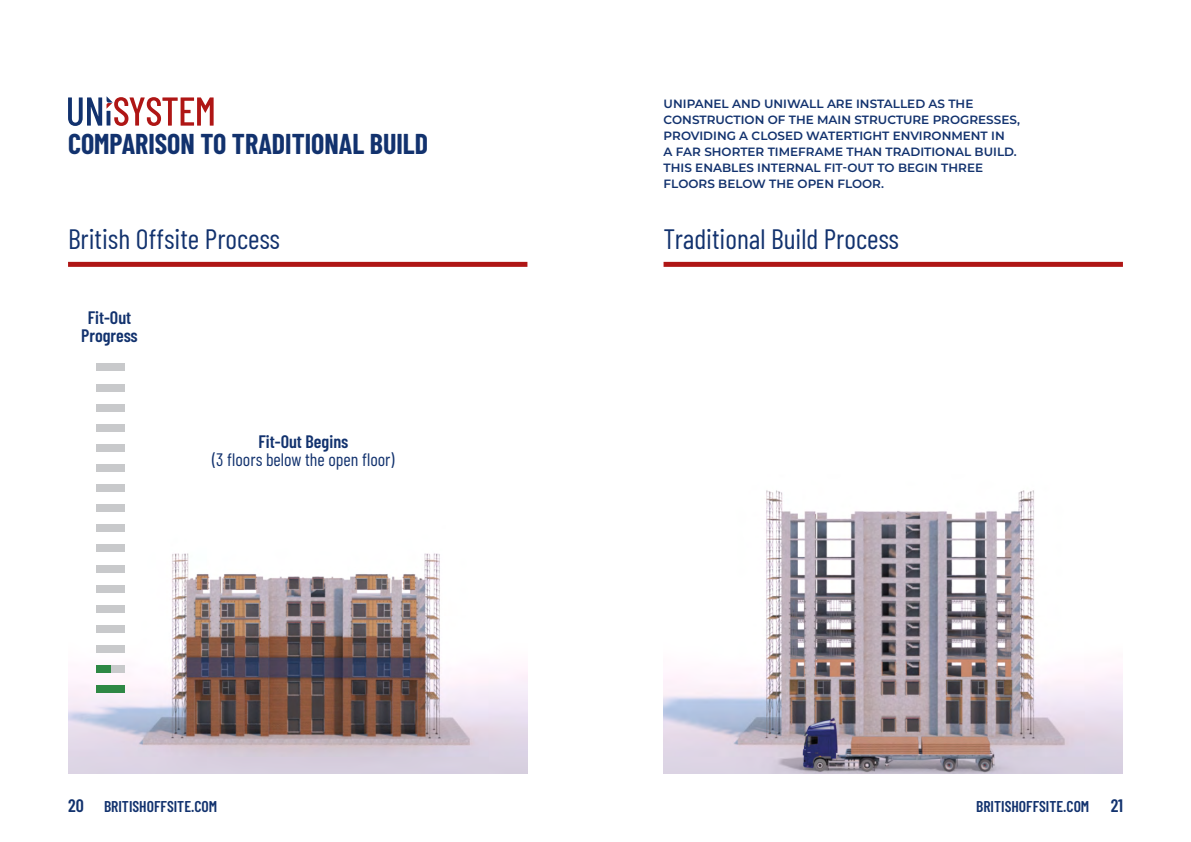
<style>
.page{position:relative;width:1191px;height:842px;background:#fff}
.page>*{position:absolute;margin:0;border:0;box-sizing:border-box;transform-origin:0 0}
.t1{font:28px "Barlow Condensed";color:#12326e}
.t2{font:700 28px "Barlow Condensed";color:#12326e}
.t3{font:600 18px/18px "Barlow Condensed";color:#12326e;text-align:center}
.t4{font:18px "Barlow Condensed";color:#12326e}
.t5{font:600 15.6px "Barlow Condensed";color:#12326e}
.t6{font:600 12px/16px "Montserrat";color:#12326e}
.s1{font-size:18px}
</style>
<div class="page">
<img style="left:68px;top:391px;width:459px;height:383px">
<img style="left:663px;top:490px;width:460px;height:284px">
<svg style="left:68px;top:96px;width:146px;height:30px"></svg>
<div style="left:68px;top:262px;width:459px;height:5px;background:#af1615"></div>
<div style="left:663px;top:262px;width:460px;height:5px;background:#af1615"></div>
<div style="left:96px;top:424px;width:29px;height:8px;background:#c8c9cb"></div>
<div style="left:96px;top:363px;width:29px;height:8px;background:#c8c9cb"></div>
<div style="left:96px;top:504px;width:29px;height:8px;background:#c8c9cb"></div>
<div style="left:96px;top:585px;width:29px;height:8px;background:#c8c9cb"></div>
<div style="left:96px;top:444px;width:29px;height:8px;background:#c8c9cb"></div>
<div style="left:96px;top:384px;width:29px;height:7px;background:#c8c9cb"></div>
<div style="left:96px;top:524px;width:29px;height:8px;background:#c8c9cb"></div>
<div style="left:96px;top:605px;width:29px;height:8px;background:#c8c9cb"></div>
<div style="left:96px;top:464px;width:29px;height:8px;background:#c8c9cb"></div>
<div style="left:96px;top:404px;width:29px;height:8px;background:#c8c9cb"></div>
<div style="left:96px;top:544px;width:29px;height:8px;background:#c8c9cb"></div>
<div style="left:96px;top:625px;width:29px;height:8px;background:#c8c9cb"></div>
<div style="left:96px;top:484px;width:29px;height:8px;background:#c8c9cb"></div>
<div style="left:96px;top:565px;width:29px;height:7px;background:#c8c9cb"></div>
<div style="left:96px;top:645px;width:29px;height:8px;background:#c8c9cb"></div>
<div style="left:96px;top:665px;width:29px;height:8px;background:#c8c9cb"></div>
<div style="left:96px;top:685px;width:29px;height:8px;background:#2e8845"></div>
<div style="left:96px;top:665px;width:15px;height:8px;background:#2e8845"></div>
<h1 class="t2" style="left:68px;top:124px;width:362px">COMPARISON TO TRADITIONAL BUILD</h1>
<p class="t6" style="left:663px;top:95px;width:358px">UNIPANEL AND UNIWALL ARE INSTALLED AS THE CONSTRUCTION OF THE MAIN STRUCTURE PROGRESSES, PROVIDING A CLOSED WATERTIGHT ENVIRONMENT IN<br>A FAR SHORTER TIMEFRAME THAN TRADITIONAL BUILD.<br>THIS ENABLES INTERNAL FIT-OUT TO BEGIN THREE FLOORS BELOW THE OPEN FLOOR.</p>
<h1 class="t1" style="left:68px;top:219px;width:213px">British Offsite Process</h1>
<h1 class="t1" style="left:663px;top:219px;width:237px">Traditional Build Process</h1>
<h2 class="t3" style="left:81px;top:308px;width:58px">Fit-Out<br>Progress</h2>
<h2 class="t3" style="left:258px;top:431px;width:91px">Fit-Out Begins</h2>
<h2 class="t4" style="left:212px;top:446px;width:184px">(3 floors below the open floor)</h2>
<p class="t5" style="left:68px;top:795px;width:151px"><span class="s1">20</span> BRITISHOFFSITE.COM</p>
<p class="t5" style="left:976px;top:795px;width:148px">BRITISHOFFSITE.COM <span class="s1">21</span></p>
</div>
